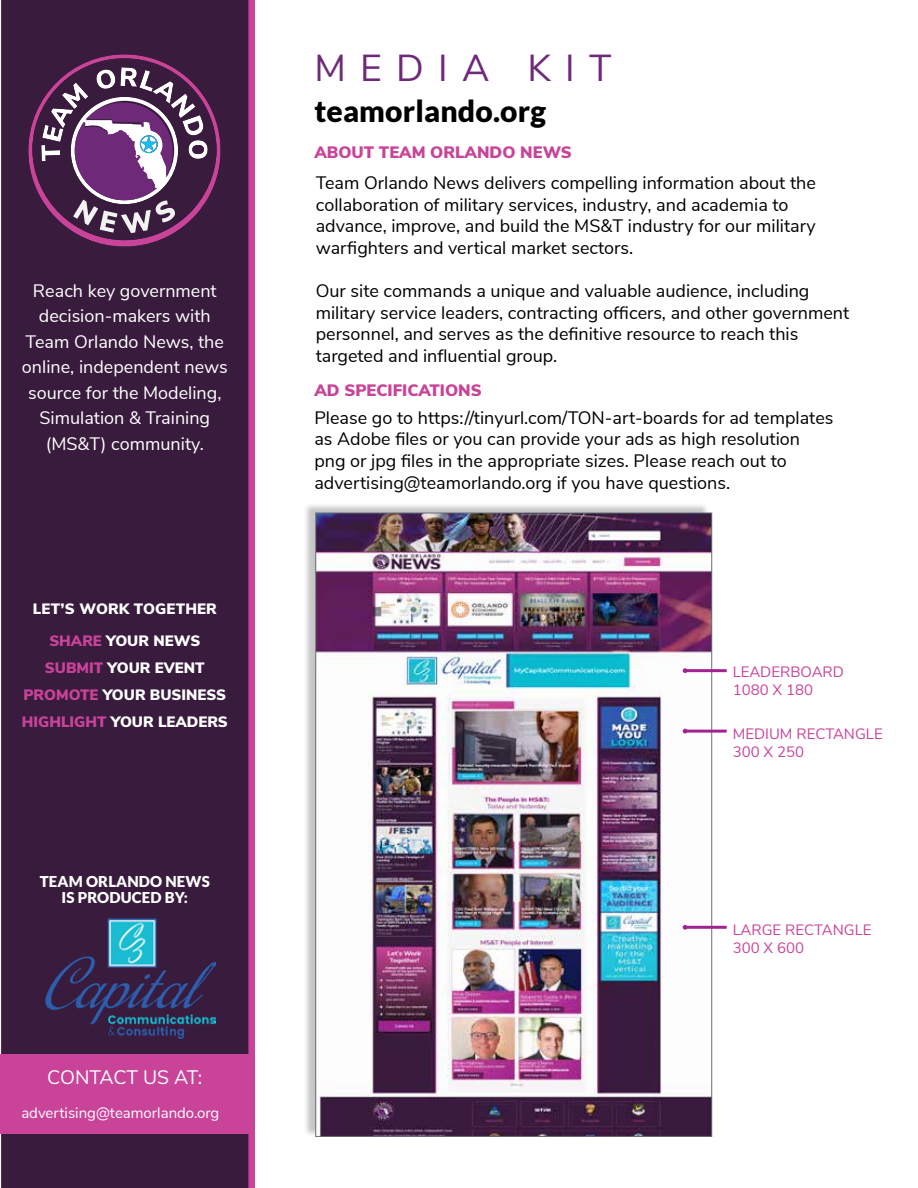
<style>
.page{position:relative;width:918px;height:1188px;background:#fff}
.page>*{position:absolute;margin:0;border:0;box-sizing:border-box;transform-origin:0 0}
.t1{font:37.5px "Nunito Sans";letter-spacing:.38em;color:#6f2979}
.t2{font:900 30px "Lato";letter-spacing:.005em;color:#000}
.t3{font:19.5px "Nunito Sans";letter-spacing:-.01em;color:#fff}
.t4{font:18px/21.6px "Nunito Sans";color:#000}
.t5{font:18px/25.5px "Nunito Sans";color:#fff;text-align:center}
.t6{font:900 16.5px "Nunito Sans";color:#c94398}
.t7{font:900 15px/27px "Nunito Sans";color:#fff;text-align:center}
.t8{font:15px/18px "Nunito Sans";color:#c94398}
.t9{font:900 15px/16.5px "Lato";letter-spacing:.01em;color:#fff;text-align:center}
.t10{font:15px "Nunito Sans";color:#fff}
.s1{color:#c94398}
</style>
<div class="page">
<div style="left:1px;top:0;width:254px;height:1188px;background:linear-gradient(to bottom,#c94398,#c94398)"></div>
<div style="left:2px;top:1px;width:246px;height:1186px;background:#391b3d"></div>
<div style="left:1px;top:0;width:247px;height:1188px;border:2px solid #391b3d"></div>
<div style="left:0;top:1054px;width:249px;height:80px;background:#c94398"></div>
<svg style="left:28px;top:54px;width:193px;height:193px"></svg>
<img style="left:46px;top:918px;width:170px;height:120px">
<div style="left:303px;top:503px;width:407px;height:634px;background:#000;opacity:.23"></div>
<img style="left:318px;top:515px;width:392px;height:620px">
<hr style="left:685px;top:669px;width:42px;height:3px;background:#a1238f">
<svg style="left:683px;top:668px;width:5px;height:5px"></svg>
<hr style="left:685px;top:730px;width:42px;height:3px;background:#a1238f">
<svg style="left:683px;top:729px;width:5px;height:5px"></svg>
<hr style="left:685px;top:926px;width:42px;height:3px;background:#a1238f">
<svg style="left:683px;top:925px;width:5px;height:5px"></svg>
<p class="t5" style="left:22px;top:277px;width:207px">Reach key government decision-makers with<br>Team Orlando News, the online, independent news source for the Modeling,<br>Simulation &amp; Training (MS&amp;T) community.</p>
<p class="t7" style="left:33px;top:595px;width:186px">LET’S WORK TOGETHER</p>
<p class="t7" style="left:22px;top:627px;width:207px"><span class="s1">SHARE</span> YOUR NEWS<br><span class="s1">SUBMIT</span> YOUR EVENT<br><span class="s1">PROMOTE</span> YOUR BUSINESS<br><span class="s1">HIGHLIGHT</span> YOUR LEADERS</p>
<p class="t9" style="left:40px;top:873px;width:172px">TEAM ORLANDO NEWS<br>IS PRODUCED BY:</p>
<p class="t3" style="left:47px;top:1063px;width:157px">CONTACT US AT:</p>
<p class="t10" style="left:21px;top:1102px;width:200px">advertising@teamorlando.org</p>
<h1 class="t1" style="left:314px;top:41px;width:299px">MEDIA KIT</h1>
<h2 class="t2" style="left:314px;top:94px;width:233px">teamorlando.org</h2>
<p class="t6" style="left:314px;top:140px;width:259px">ABOUT TEAM ORLANDO NEWS</p>
<p class="t4" style="left:316px;top:171px;width:502px">Team Orlando News delivers compelling information about the collaboration of military services, industry, and academia to advance, improve, and build the MS&amp;T industry for our military warfighters and vertical market sectors.</p>
<p class="t4" style="left:316px;top:279px;width:535px">Our site commands a unique and valuable audience, including military service leaders, contracting officers, and other government personnel, and serves as the definitive resource to reach this targeted and influential group.</p>
<p class="t6" style="left:314px;top:378px;width:169px">AD SPECIFICATIONS</p>
<p class="t4" style="left:314px;top:406px;width:521px">Please go to https://tinyurl.com/TON-art-boards for ad templates as Adobe files or you can provide your ads as high resolution png or jpg files in the appropriate sizes. Please reach out to advertising@teamorlando.org if you have questions.</p>
<p class="t8" style="left:733px;top:662px;width:113px">LEADERBOARD<br>1080 X 180</p>
<p class="t8" style="left:733px;top:724px;width:151px">MEDIUM RECTANGLE<br>300 X 250</p>
<p class="t8" style="left:733px;top:920px;width:140px">LARGE RECTANGLE<br>300 X 600</p>
</div>
